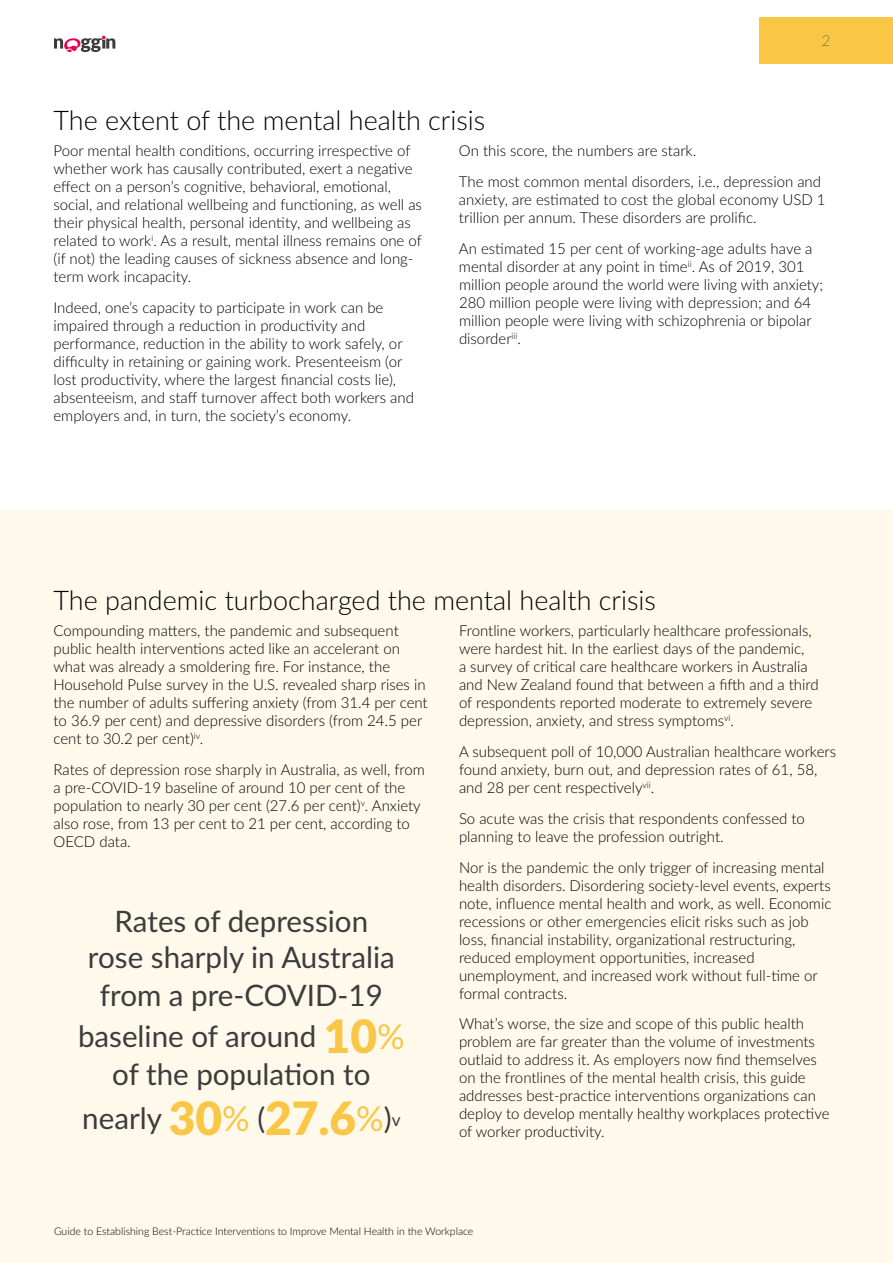
<style>
.page{position:relative;width:893px;height:1263px;background:#fff}
.page>*{position:absolute;margin:0;border:0;box-sizing:border-box;transform-origin:0 0}
.t1{font:29.55px "Lato";color:#3c3c3c}
.t2{font:300 27px "Lato";color:#000}
.t3{font:300 15px/18px "Lato";color:#000}
.t4{font:100 15px "Lato";color:#3c3c3c}
.t5{font:300 10.5px "Lato";color:#000}
.s1{font-weight:900;font-size:45.9px;color:#f9c645}
.s2{font-size:34.5px;color:#f9c645}
.s3{font-size:17.25px}
</style>
<div class="page">
<svg style="left:54px;top:36px;width:61px;height:16px"></svg>
<div style="left:760px;top:17px;width:133px;height:47px;background:#f9c645"></div>
<div style="left:0;top:510px;width:893px;height:753px;background:#fef9eb"></div>
<p class="t4" style="left:822px;top:30px;width:10px">2</p>
<h2 class="t2" style="left:53px;top:101px;width:433px">The extent of the mental health crisis</h2>
<p class="t3" style="left:53px;top:141px;width:370px">Poor mental health conditions, occurring irrespective of whether work has causally contributed, exert a negative effect on a person’s cognitive, behavioral, emotional, social, and relational wellbeing and functioning, as well as their physical health, personal identity, and wellbeing as related to work<sup>i</sup>. As a result, mental illness remains one of (if not) the leading causes of sickness absence and long&shy;term work incapacity.</p>
<p class="t3" style="left:53px;top:298px;width:362px">Indeed, one’s capacity to participate in work can be impaired through a reduction in productivity and performance, reduction in the ability to work safely, or difficulty in retaining or gaining work. Presenteeism (or lost productivity, where the largest financial costs lie), absenteeism, and staff turnover affect both workers and employers and, in turn, the society’s economy.</p>
<p class="t3" style="left:459px;top:135px;width:364px;line-height:30.8px">On this score, the numbers are stark.<br>The most common mental disorders, i.e., depression and</p>
<p class="t3" style="left:459px;top:190px;width:368px">anxiety, are estimated to cost the global economy USD 1 trillion per annum. These disorders are prolific.</p>
<p class="t3" style="left:459px;top:239px;width:366px">An estimated 15 per cent of working-age adults have a mental disorder at any point in time<sup>ii</sup>. As of 2019, 301 million people around the world were living with anxiety; 280 million people were living with depression; and 64 million people were living with schizophrenia or bipolar disorder<sup>iii</sup>.</p>
<h2 class="t2" style="left:53px;top:581px;width:604px">The pandemic turbocharged the mental health crisis</h2>
<p class="t3" style="left:53px;top:621px;width:376px">Compounding matters, the pandemic and subsequent public health interventions acted like an accelerant on what was already a smoldering fire. For instance, the Household Pulse survey in the U.S. revealed sharp rises in the number of adults suffering anxiety (from 31.4 per cent to 36.9 per cent) and depressive disorders (from 24.5 per cent to 30.2 per cent)<sup>iv</sup>.</p>
<p class="t3" style="left:53px;top:760px;width:373px">Rates of depression rose sharply in Australia, as well, from a pre-COVID-19 baseline of around 10 per cent of the population to nearly 30 per cent (27.6 per cent)<sup>v</sup>. Anxiety also rose, from 13 per cent to 21 per cent, according to OECD data.</p>
<p class="t3" style="left:459px;top:621px;width:361px">Frontline workers, particularly healthcare professionals, were hardest hit. In the earliest days of the pandemic,<br>a survey of critical care healthcare workers in Australia and New Zealand found that between a fifth and a third of respondents reported moderate to extremely severe depression, anxiety, and stress symptoms<sup>vi</sup>.</p>
<p class="t3" style="left:459px;top:742px;width:379px">A subsequent poll of 10,000 Australian healthcare workers found anxiety, burn out, and depression rates of 61, 58, and 28 per cent respectively<sup>vii</sup>.</p>
<p class="t3" style="left:459px;top:809px;width:347px">So acute was the crisis that respondents confessed to planning to leave the profession outright.</p>
<p class="t3" style="left:459px;top:858px;width:374px">Nor is the pandemic the only trigger of increasing mental health disorders. Disordering society-level events, experts note, influence mental health and work, as well. Economic recessions or other emergencies elicit risks such as job loss, financial instability, organizational restructuring, reduced employment opportunities, increased unemployment, and increased work without full-time or formal contracts.</p>
<p class="t3" style="left:459px;top:1014px;width:372px">What’s worse, the size and scope of this public health problem are far greater than the volume of investments outlaid to address it. As employers now find themselves on the frontlines of the mental health crisis, this guide addresses best-practice interventions organizations can deploy to develop mentally healthy workplaces protective of worker productivity.</p>
<h1 class="t1" style="left:115px;top:900px;width:255px">Rates of depression</h1>
<h1 class="t1" style="left:88px;top:936px;width:308px">rose sharply in Australia</h1>
<h1 class="t1" style="left:100px;top:974px;width:284px">from a pre-COVID-19</h1>
<h1 class="t1" style="left:78px;top:1015px;width:328px">baseline of around <span class="s1">10</span><span class="s2">%</span></h1>
<h1 class="t1" style="left:112px;top:1053px;width:260px">of the population to</h1>
<h1 class="t1" style="left:82px;top:1097px;width:320px">nearly <span class="s1">30</span><span class="s2">%</span> (<span class="s1">27.6</span><span class="s2">%</span>)<span class="s3">v</span></h1>
<p class="t5" style="left:54px;top:1224px;width:421px">Guide to Establishing Best-Practice Interventions to Improve Mental Health in the Workplace</p>
</div>
